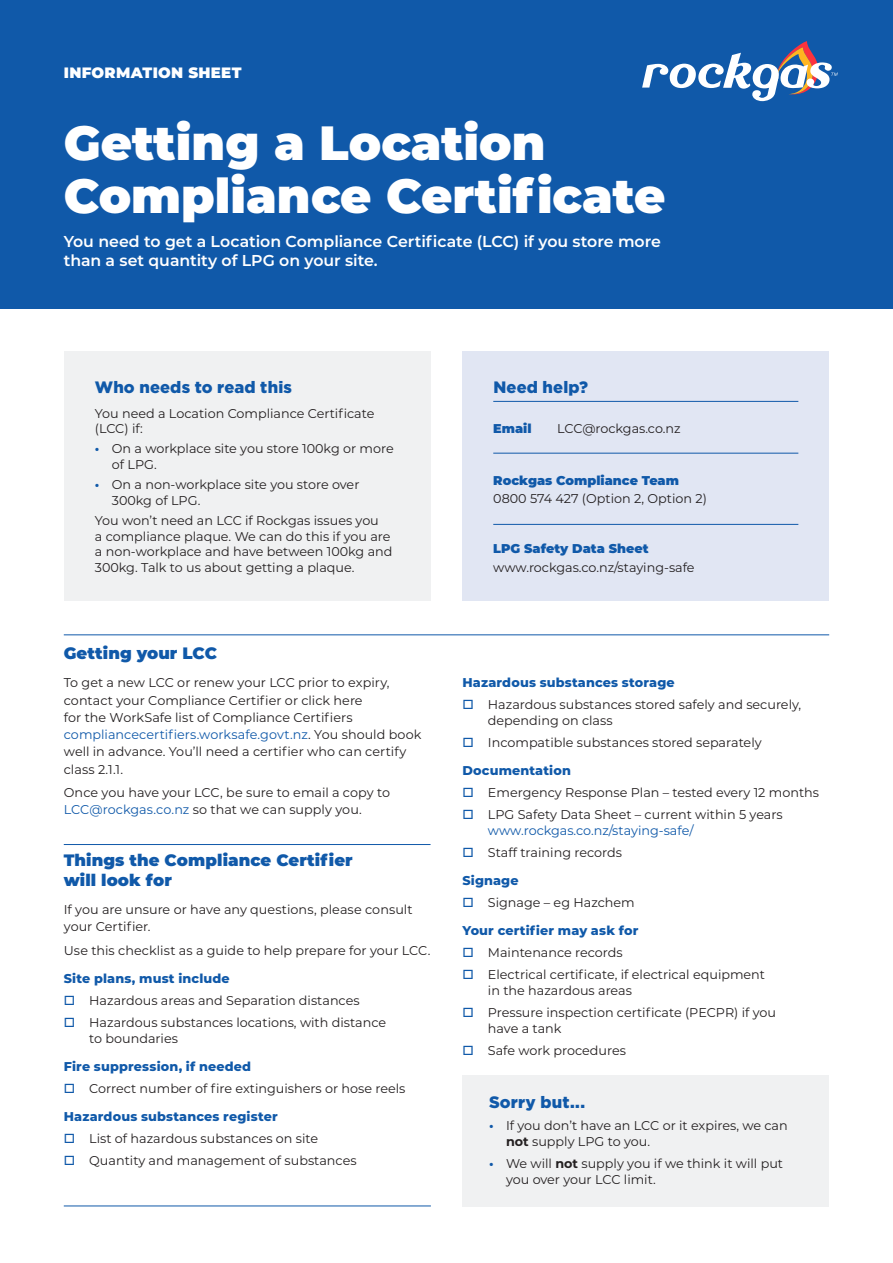
<style>
.page{position:relative;width:893px;height:1263px;background:#fff}
.page>*{position:absolute;margin:0;border:0;box-sizing:border-box;transform-origin:0 0}
.t1{font:900 48px/52.5px "Montserrat";color:#fff}
.Subheading{font:900 16.5px/19.8px "Montserrat";letter-spacing:.005em;color:#1059a9}
.Subheading-2{font:900 16.5px "Gotham";letter-spacing:.01em;color:#1059a9}
.t2{font:600 15.75px/19.5px "Montserrat";letter-spacing:-.005em;color:#fff}
.t3{font:900 15px "Montserrat";letter-spacing:.02em;color:#fff}
.Body_Copy{font:12.75px/15.8px "Montserrat";color:#231f20}
.Body_Copy-2{font:800 12.75px "Montserrat";letter-spacing:.01em;color:#1059a9}
.t4{font:900 12.75px "Montserrat";color:#1059a9}
.s1{font-weight:700;color:#1059a9}
.s2{color:#1059a9}
.s3{font-weight:700}
</style>
<div class="page">
<div style="left:0;top:0;width:893px;height:309px;background:#1059a9"></div>
<div style="left:64px;top:351px;width:367px;height:250px;background:#f0f1f2"></div>
<svg style="left:642px;top:41px;width:196px;height:60px"></svg>
<hr style="left:64px;top:844px;width:367px;height:1px;background:#1059a9">
<div style="left:462px;top:351px;width:367px;height:250px;background:#e1e6f3"></div>
<hr style="left:493px;top:401px;width:305px;height:1px;background:#1059a9">
<hr style="left:493px;top:453px;width:305px;height:1px;background:#1059a9">
<hr style="left:493px;top:524px;width:305px;height:1px;background:#1059a9">
<div style="left:462px;top:1075px;width:367px;height:131px;background:#f0f1f2"></div>
<hr style="left:64px;top:634px;width:765px;height:1px;background:#1059a9">
<hr style="left:64px;top:1205px;width:367px;height:1px;background:#1059a9">
<p class="t3" style="left:64px;top:62px;width:179px">INFORMATION SHEET</p>
<p class="t1" style="left:64px;top:114px;width:603px">Getting a Location<br>Compliance Certificate</p>
<p class="t2" style="left:64px;top:231px;width:599px">You need to get a Location Compliance Certificate (LCC) if you store more than a set quantity of LPG on your site.</p>
<p class="Subheading-2" style="left:95px;top:378px;width:199px">Who needs to read this</p>
<p class="Body_Copy" style="left:95px;top:405px;width:281px">You need a Location Compliance Certificate (LCC) if:</p>
<p class="Body_Copy" style="left:112px;top:441px;width:283px;text-indent:-17px"><span class="s1">•</span> On a workplace site you store 100kg or more of LPG.</p>
<p class="Body_Copy" style="left:112px;top:476px;width:249px;text-indent:-17px"><span class="s1">•</span> On a non-workplace site you store over<br>300kg of LPG.</p>
<p class="Body_Copy" style="left:95px;top:512px;width:299px">You won’t need an LCC if Rockgas issues you<br>a compliance plaque. We can do this if you are a non-workplace and have between 100kg and 300kg. Talk to us about getting a plaque.</p>
<p class="Subheading" style="left:64px;top:643px;width:155px">Getting your LCC</p>
<p class="Body_Copy" style="left:64px;top:674px;width:359px;line-height:17.2px">To get a new LCC or renew your LCC prior to expiry, contact your Compliance Certifier or click here<br>for the WorkSafe list of Compliance Certifiers <span class="s2">compliancecertifiers.worksafe.govt.nz</span>. You should book well in advance. You’ll need a certifier who can certify class 2.1.1.</p>
<p class="Body_Copy" style="left:64px;top:784px;width:328px;line-height:17.2px">Once you have your LCC, be sure to email a copy to<br><span class="s2">LCC@rockgas.co.nz</span> so that we can supply you.</p>
<p class="Subheading" style="left:64px;top:849px;width:291px">Things the Compliance Certifier will look for</p>
<p class="Body_Copy" style="left:64px;top:900px;width:350px;line-height:17.2px">If you are unsure or have any questions, please consult your Certifier.</p>
<p class="Body_Copy" style="left:64px;top:942px;width:368px">Use this checklist as a guide to help prepare for your LCC.</p>
<p class="Body_Copy-2" style="left:64px;top:969px;width:168px">Site plans, must include</p>
<p class="Body_Copy" style="left:64px;top:992px;width:297px"><span class="s2">□</span> Hazardous areas and Separation distances</p>
<p class="Body_Copy" style="left:89px;top:1014px;width:298px;text-indent:-26px"><span class="s2">□</span> Hazardous substances locations, with distance to boundaries</p>
<p class="Body_Copy-2" style="left:64px;top:1057px;width:189px">Fire suppression, if needed</p>
<p class="Body_Copy" style="left:64px;top:1080px;width:343px"><span class="s2">□</span> Correct number of fire extinguishers or hose reels</p>
<p class="Body_Copy-2" style="left:64px;top:1107px;width:215px">Hazardous substances register</p>
<p class="Body_Copy" style="left:64px;top:1130px;width:256px"><span class="s2">□</span> List of hazardous substances on site</p>
<p class="Body_Copy" style="left:64px;top:1152px;width:294px"><span class="s2">□</span> Quantity and management of substances</p>
<p class="Subheading-2" style="left:493px;top:378px;width:96px">Need help?</p>
<p class="t4" style="left:493px;top:419px;width:40px">Email</p>
<p class="Body_Copy" style="left:557px;top:420px;width:125px">LCC@rockgas.co.nz</p>
<p class="t4" style="left:493px;top:470px;width:187px">Rockgas Compliance Team</p>
<p class="Body_Copy" style="left:493px;top:490px;width:215px">0800 574 427 (Option 2, Option 2)</p>
<p class="t4" style="left:493px;top:539px;width:157px">LPG Safety Data Sheet</p>
<p class="Body_Copy" style="left:493px;top:559px;width:203px">www.rockgas.co.nz/staying-safe</p>
<p class="Body_Copy-2" style="left:462px;top:673px;width:214px">Hazardous substances storage</p>
<p class="Body_Copy" style="left:488px;top:696px;width:315px;text-indent:-26px"><span class="s2">□</span> Hazardous substances stored safely and securely, depending on class</p>
<p class="Body_Copy" style="left:462px;top:734px;width:301px"><span class="s2">□</span> Incompatible substances stored separately</p>
<p class="Body_Copy-2" style="left:462px;top:761px;width:110px">Documentation</p>
<p class="Body_Copy" style="left:462px;top:784px;width:358px"><span class="s2">□</span> Emergency Response Plan – tested every 12 months</p>
<p class="Body_Copy" style="left:488px;top:806px;width:296px;text-indent:-26px"><span class="s2">□</span> LPG Safety Data Sheet – current within 5 years <span class="s2">www.rockgas.co.nz/staying-safe/</span></p>
<p class="Body_Copy" style="left:462px;top:844px;width:161px"><span class="s2">□</span> Staff training records</p>
<p class="Body_Copy-2" style="left:462px;top:871px;width:58px">Signage</p>
<p class="Body_Copy" style="left:462px;top:894px;width:174px"><span class="s2">□</span> Signage – eg Hazchem</p>
<p class="Body_Copy-2" style="left:462px;top:921px;width:178px">Your certifier may ask for</p>
<p class="Body_Copy" style="left:462px;top:944px;width:162px"><span class="s2">□</span> Maintenance records</p>
<p class="Body_Copy" style="left:488px;top:966px;width:279px;text-indent:-26px"><span class="s2">□</span> Electrical certificate, if electrical equipment in the hazardous areas</p>
<p class="Body_Copy" style="left:488px;top:1004px;width:290px;text-indent:-26px"><span class="s2">□</span> Pressure inspection certificate (PECPR) if you have a tank</p>
<p class="Body_Copy" style="left:462px;top:1042px;width:165px"><span class="s2">□</span> Safe work procedures</p>
<p class="Subheading-2" style="left:489px;top:1092px;width:98px">Sorry but...</p>
<p class="Body_Copy" style="left:506px;top:1117px;width:283px;text-indent:-17px"><span class="s1">•</span> If you don’t have an LCC or it expires, we can <span class="s3">not</span> supply LPG to you.</p>
<p class="Body_Copy" style="left:506px;top:1155px;width:279px;text-indent:-17px"><span class="s1">•</span> We will <span class="s3">not</span> supply you if we think it will put you over your LCC limit.</p>
</div>
